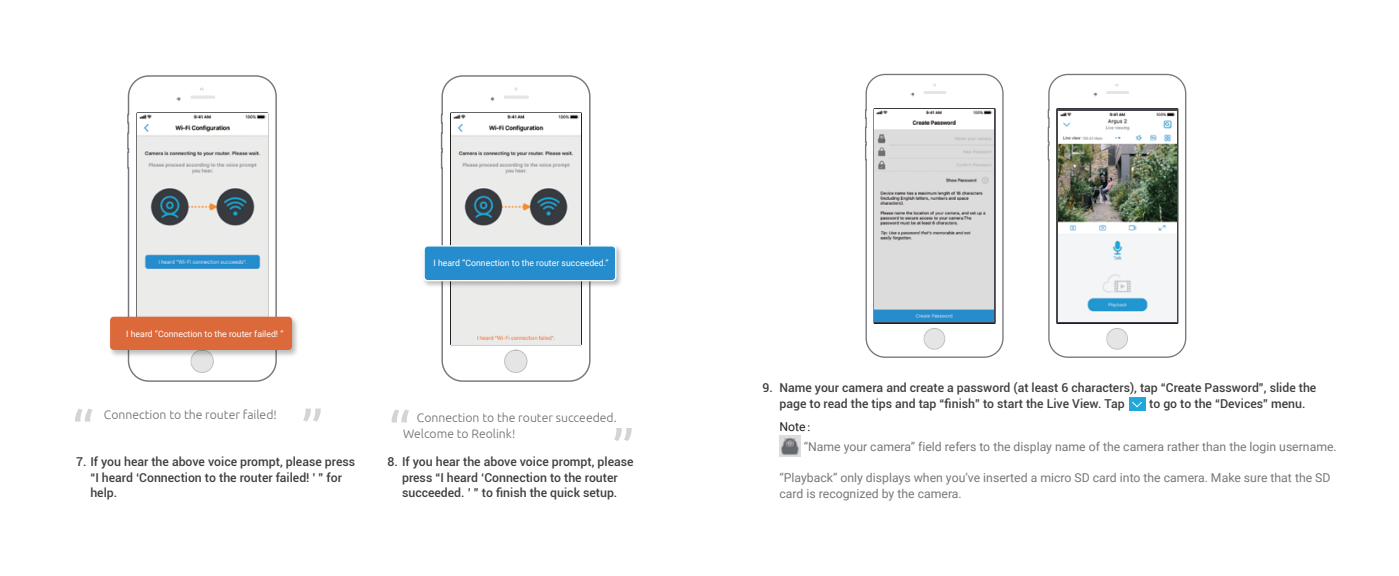
<style>
.page{position:relative;width:1399px;height:576px;background:#fff}
.page>*{position:absolute;margin:0;border:0;box-sizing:border-box;transform-origin:0 0}
.t1{font:500 12.25px/15.8px "Roboto";color:#3e3e3f}
.t2{font:12.25px/19.2px "Roboto";color:#77787c}
.t3{font:300 12.25px/15.8px "Ubuntu";color:#6c6d70}
.t4{font:8.75px "Roboto";color:#fff}
.s1{color:#231f20}
.s2{font-family:"Adobe Song Std";font-weight:300;color:#231f20}
</style>
<div class="page">
<svg style="left:865px;top:73px;width:139px;height:285px"></svg>
<img style="left:923px;top:91px;width:23px;height:3px">
<img style="left:873px;top:108px;width:123px;height:216px">
<img style="left:874px;top:109px;width:121px;height:214px">
<svg style="left:911px;top:92px;width:4px;height:4px"></svg>
<svg style="left:933px;top:83px;width:3px;height:4px"></svg>
<img style="left:923px;top:328px;width:22px;height:21px;border-radius:11px">
<img style="left:924px;top:329px;width:20px;height:19px;border-radius:10px">
<svg style="left:1047px;top:73px;width:140px;height:285px"></svg>
<img style="left:1106px;top:91px;width:23px;height:3px">
<img style="left:1056px;top:108px;width:122px;height:216px">
<img style="left:1057px;top:109px;width:120px;height:214px">
<svg style="left:1093px;top:92px;width:5px;height:4px"></svg>
<svg style="left:1115px;top:83px;width:4px;height:4px"></svg>
<img style="left:1106px;top:328px;width:22px;height:21px;border-radius:11px">
<img style="left:1107px;top:329px;width:20px;height:19px;border-radius:10px">
<svg style="left:127px;top:75px;width:150px;height:307px"></svg>
<img style="left:190px;top:95px;width:25px;height:4px">
<svg style="left:177px;top:97px;width:4px;height:4px"></svg>
<svg style="left:200px;top:87px;width:4px;height:4px"></svg>
<img style="left:190px;top:349px;width:24px;height:24px;border-radius:12px">
<img style="left:191px;top:350px;width:22px;height:22px;border-radius:11px">
<svg style="left:392px;top:409px;width:17px;height:13px"></svg>
<svg style="left:75px;top:409px;width:18px;height:12px"></svg>
<svg style="left:614px;top:428px;width:18px;height:13px"></svg>
<svg style="left:303px;top:408px;width:18px;height:13px"></svg>
<img style="left:138px;top:113px;width:129px;height:200px">
<svg style="left:440px;top:75px;width:151px;height:307px"></svg>
<img style="left:504px;top:95px;width:25px;height:4px">
<img style="left:450px;top:112px;width:132px;height:233px">
<img style="left:451px;top:113px;width:130px;height:231px">
<svg style="left:490px;top:97px;width:5px;height:4px"></svg>
<svg style="left:514px;top:87px;width:4px;height:4px"></svg>
<img style="left:504px;top:349px;width:24px;height:24px;border-radius:12px">
<img style="left:505px;top:350px;width:21px;height:22px;border-radius:11px">
<img style="left:875px;top:110px;width:119px;height:212px">
<img style="left:1058px;top:111px;width:118px;height:210px">
<div style="left:1129px;top:397px;width:16px;height:13px;background:#1fa9db"></div>
<svg style="left:1132px;top:402px;width:10px;height:5px"></svg>
<img style="left:780px;top:435px;width:20px;height:21px">
<img style="left:423px;top:241px;width:198px;height:49px">
<div style="left:424px;top:246px;width:192px;height:34px;background:#258dcd;border-radius:4px"></div>
<div style="left:423px;top:245px;width:193px;height:36px;border:1px solid #fff;border-radius:4px"></div>
<img style="left:110px;top:313px;width:187px;height:47px">
<div style="left:110px;top:316px;width:182px;height:34px;background:#dc693a;border-radius:4px"></div>
<p class="t4" style="left:126px;top:327px;width:159px">I heard “Connection to the router failed! ”</p>
<p class="t4" style="left:434px;top:257px;width:177px">I heard “Connection to the router succeeded.”</p>
<p class="t3" style="left:104px;top:406px;width:174px">Connection to the router failed!</p>
<p class="t1" style="left:90px;top:453px;width:266px;text-indent:-14px">7. If you hear the above voice prompt, please press “I heard ‘Connection to the router failed! ’ ” for help.</p>
<p class="t1" style="left:387px;top:453px;width:248px;text-align:center">8. If you hear the above voice prompt, please press “I heard ‘Connection to the router succeeded. ’ ” to finish the quick setup.</p>
<p class="t3" style="left:403px;top:409px;width:215px;text-indent:14px">Connection to the router succeeded.<br>Welcome to Reolink!</p>
<p class="t1" style="left:762px;top:379px;width:12px">9.</p>
<p class="t1" style="left:779px;top:379px;width:538px">Name your camera and create a password (at least 6 characters), tap “Create Password”, slide the page to read the tips and tap “finish” to start the Live View. Tap</p>
<p class="t1" style="left:1149px;top:395px;width:158px">to go to the “Devices” menu.</p>
<p class="t2" style="left:804px;top:416px;width:535px;text-indent:-24px"><span class="s1">Note</span><span class="s2">：<br></span>“Name your camera” field refers to the display name of the camera rather than the login username.</p>
<p class="t2" style="left:779px;top:469px;width:553px;line-height:15.8px">“Playback” only displays when you’ve inserted a micro SD card into the camera. Make sure that the SD card is recognized by the camera.</p>
</div>
